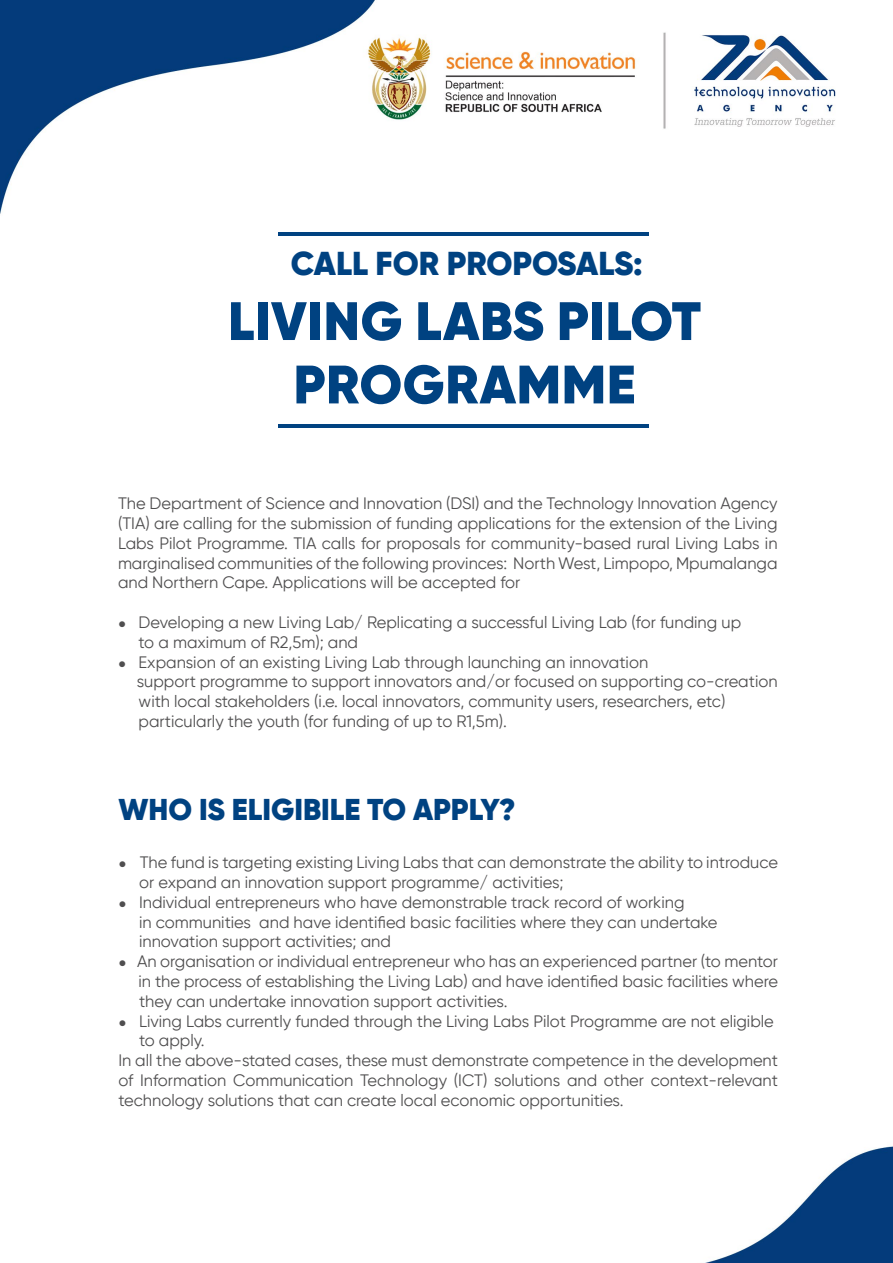
<style>
.page{position:relative;width:893px;height:1263px;background:#fff}
.page>*{position:absolute;margin:0;border:0;box-sizing:border-box;transform-origin:0 0}
.t1{font:900 54px/63.4px "Gilroy";letter-spacing:.01em;color:#004281;text-align:center}
.t2{font:900 33px "Gilroy";color:#004281}
.t3{font:900 30px "Gilroy";color:#004281}
.t4{font:16.5px/19.8px "Gilroy";color:#4f4e4f}
.s1{font-family:"Arial";font-size:13.5px}
</style>
<div class="page">
<img style="left:0;top:0;width:893px;height:1263px">
<hr style="left:278px;top:232px;width:370px;height:4px;background:#004281">
<hr style="left:278px;top:425px;width:370px;height:3px;background:#004281">
<h2 class="t2" style="left:291px;top:242px;width:354px">CALL FOR PROPOSALS:</h2>
<h1 class="t1" style="left:228px;top:289px;width:474px">LIVING LABS PILOT<br>PROGRAMME</h1>
<p class="t4" style="left:118px;top:493px;width:661px;text-align:justify">The Department of Science and Innovation (DSI) and the Technology Innovation Agency (TIA) are calling for the submission of funding applications for the extension of the Living Labs Pilot Programme. TIA calls for proposals for community-based rural Living Labs in marginalised communities of the following provinces: North West, Limpopo, Mpumalanga and Northern Cape. Applications will be accepted for</p>
<p class="t4" style="left:139px;top:612px;width:604px;text-indent:-21px"><span class="s1">●</span> Developing a new Living Lab/ Replicating a successful Living Lab (for funding up to a maximum of R2,5m); and</p>
<p class="t4" style="left:137px;top:652px;width:642px;text-indent:-19px"><span class="s1">●</span> Expansion of an existing Living Lab through launching an innovation<br>support programme to support innovators and/or focused on supporting co-creation with local stakeholders (i.e. local innovators, community users, researchers, etc) particularly the youth (for funding of up to R1,5m).</p>
<h3 class="t3" style="left:118px;top:790px;width:399px">WHO IS ELIGIBILE TO APPLY?</h3>
<p class="t4" style="left:139px;top:852px;width:640px;text-indent:-21px"><span class="s1">●</span> The fund is targeting existing Living Labs that can demonstrate the ability to introduce or expand an innovation support programme/ activities;</p>
<p class="t4" style="left:139px;top:892px;width:580px;text-indent:-21px"><span class="s1">●</span> Individual entrepreneurs who have demonstrable track record of working<br>in communities and have identified basic facilities where they can undertake innovation support activities; and</p>
<p class="t4" style="left:138px;top:951px;width:641px;text-align:justify;text-indent:-20px"><span class="s1">●</span> An organisation or individual entrepreneur who has an experienced partner (to mentor in the process of establishing the Living Lab) and have identified basic facilities where they can undertake innovation support activities.</p>
<p class="t4" style="left:118px;top:1011px;width:657px"><span class="s1">●</span> Living Labs currently funded through the Living Labs Pilot Programme are not eligible</p>
<p class="t4" style="left:139px;top:1030px;width:67px">to apply.</p>
<p class="t4" style="left:118px;top:1050px;width:661px">In all the above-stated cases, these must demonstrate competence in the development</p>
<p class="t4" style="left:118px;top:1070px;width:661px">of Information Communication Technology (ICT) solutions and other context-relevant</p>
<p class="t4" style="left:118px;top:1090px;width:507px">technology solutions that can create local economic opportunities.</p>
</div>
